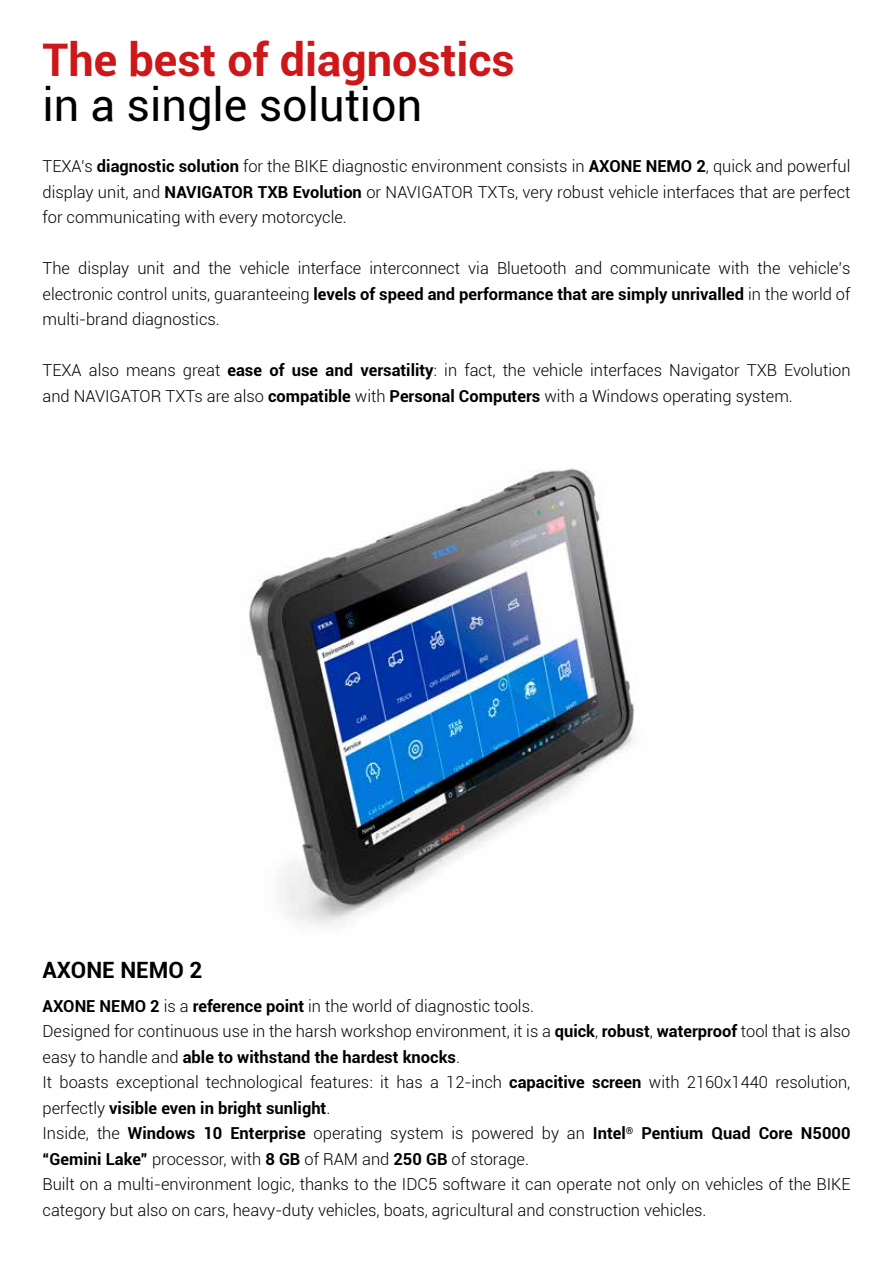
<style>
.page{position:relative;width:893px;height:1263px;background:#fff}
.page>*{position:absolute;margin:0;border:0;box-sizing:border-box;transform-origin:0 0}
.t1{font:700 45px "Roboto";color:#cd1719}
.t2{font:45px "Roboto";color:#000}
.t3{font:700 22.5px "Roboto";color:#000}
.t4{font:300 16.5px/25.5px "Roboto";color:#000;text-align:justify}
.s1{font-weight:700}
</style>
<div class="page">
<img style="left:248px;top:468px;width:388px;height:457px">
<h1 class="t1" style="left:43px;top:29px;width:474px">The best of diagnostics</h1>
<h1 class="t2" style="left:43px;top:74px;width:381px">in a single solution</h1>
<p class="t4" style="left:43px;top:153px;width:809px">TEXA’s <span class="s1">diagnostic solution</span> for the BIKE diagnostic environment consists in <span class="s1">AXONE NEMO 2</span>, quick and powerful display unit, and <span class="s1">NAVIGATOR TXB Evolution</span> or NAVIGATOR TXTs, very robust vehicle interfaces that are perfect for communicating with every motorcycle.</p>
<p class="t4" style="left:43px;top:255px;width:809px">The display unit and the vehicle interface interconnect via Bluetooth and communicate with the vehicle’s electronic control units, guaranteeing <span class="s1">levels of speed and performance that are simply unrivalled</span> in the world of multi-brand diagnostics.</p>
<p class="t4" style="left:43px;top:357px;width:809px">TEXA also means great <span class="s1">ease of use and versatility</span>: in fact, the vehicle interfaces Navigator TXB Evolution and NAVIGATOR TXTs are also <span class="s1">compatible</span> with <span class="s1">Personal Computers</span> with a Windows operating system.</p>
<h2 class="t3" style="left:43px;top:954px;width:161px">AXONE NEMO 2</h2>
<p class="t4" style="left:42px;top:993px;width:809px;text-align:left"><span class="s1">AXONE NEMO 2</span> is a <span class="s1">reference point</span> in the world of diagnostic tools.<br>Designed for continuous use in the harsh workshop environment, it is a <span class="s1">quick</span>, <span class="s1">robust</span>, <span class="s1">waterproof</span> tool that is also easy to handle and <span class="s1">able to withstand the hardest knocks</span>.<br>It boasts exceptional technological features: it has a 12-inch <span class="s1">capacitive screen</span> with 2160x1440 resolution, perfectly <span class="s1">visible even in bright sunlight</span>.<br>Inside, the <span class="s1">Windows 10 Enterprise</span> operating system is powered by an <span class="s1">Intel</span><sup>®</sup> <span class="s1">Pentium Quad Core N5000 “Gemini Lake”</span> processor, with <span class="s1">8 GB</span> of RAM and <span class="s1">250 GB</span> of storage.<br>Built on a multi-environment logic, thanks to the IDC5 software it can operate not only on vehicles of the BIKE category but also on cars, heavy-duty vehicles, boats, agricultural and construction vehicles.</p>
</div>
